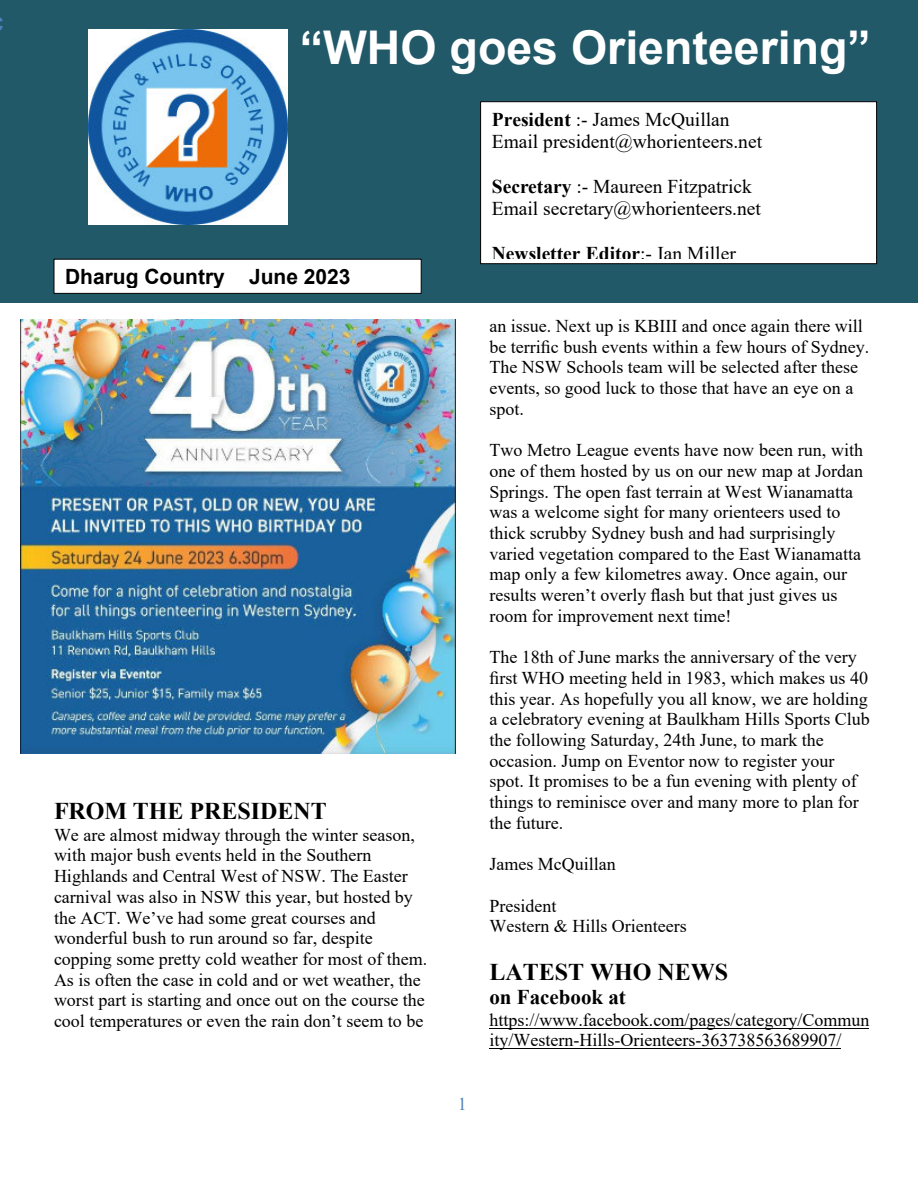
<style>
.page{position:relative;width:918px;height:1188px;background:#fff}
.page>*{position:absolute;margin:0;border:0;box-sizing:border-box;transform-origin:0 0}
.t1{font:700 46.5px "Arial";color:#fff}
.t2{font:700 24px "Times New Roman";color:#000}
.t3{font:700 21px "Arial";color:#000}
.t4{font:700 21px "Times New Roman";color:#000}
.t5{font:19.5px/22.5px "Times New Roman";color:#000}
.t6{font:700 19.5px "Times New Roman";color:#000}
.t7{font:18px/20.7px "Times New Roman";color:#000}
.t8{font:18px "Times New Roman";color:#4f81bd}
.s1{font-weight:700}
.s2{font-weight:400}
</style>
<div class="page">
<hr style="left:489px;top:1028px;width:380px;height:1px;background:#000">
<hr style="left:489px;top:1048px;width:352px;height:1px;background:#000">
<div style="left:0;top:0;width:918px;height:303px;background:#215968"></div>
<div style="left:54px;top:259px;width:368px;height:35px;background:#fff;border:1px solid #000"></div>
<img style="left:88px;top:30px;width:200px;height:195px">
<img style="left:20px;top:320px;width:436px;height:433px">
<div style="left:480px;top:101px;width:397px;height:163px;background:#fff;border:1px solid #000"></div>
<h1 class="t1" style="left:300px;top:30px;width:572px">“WHO goes Orienteering”</h1>
<p class="t3" style="left:65px;top:269px;width:287px">Dharug Country June 2023</p>
<h2 class="t2" style="left:54px;top:803px;width:274px">FROM THE PRESIDENT</h2>
<p class="t7" style="left:54px;top:826px;width:375px">We are almost midway through the winter season, with major bush events held in the Southern Highlands and Central West of NSW. The Easter carnival was also in NSW this year, but hosted by the ACT. We’ve had some great courses and wonderful bush to run around so far, despite copping some pretty cold weather for most of them.<br>As is often the case in cold and or wet weather, the worst part is starting and once out on the course the cool temperatures or even the rain don’t seem to be</p>
<p class="t8" style="left:458px;top:1097px;width:10px">1</p>
<p class="t5" style="left:492px;top:110px;width:272px"><span class="s1">President</span> :- James McQuillan<br>Email president@whorienteers.net</p>
<p class="t5" style="left:492px;top:177px;width:271px"><span class="s1">Secretary</span> :- Maureen Fitzpatrick<br>Email secretary@whorienteers.net</p>
<p class="t6" style="left:492px;top:247px;width:246px">Newsletter Editor<span class="s2">: Ian Miller</span></p>
<p class="t5" style="left:646px;top:244px;width:8px">-</p>
<p class="t7" style="left:489px;top:317px;width:381px">an issue. Next up is KBIII and once again there will be terrific bush events within a few hours of Sydney.<br>The NSW Schools team will be selected after these events, so good luck to those that have an eye on a spot.</p>
<p class="t7" style="left:489px;top:441px;width:375px">Two Metro League events have now been run, with one of them hosted by us on our new map at Jordan Springs. The open fast terrain at West Wianamatta was a welcome sight for many orienteers used to thick scrubby Sydney bush and had surprisingly varied vegetation compared to the East Wianamatta map only a few kilometres away. Once again, our results weren’t overly flash but that just gives us room for improvement next time!</p>
<p class="t7" style="left:489px;top:649px;width:382px">The 18th of June marks the anniversary of the very first WHO meeting held in 1983, which makes us 40 this year. As hopefully you all know, we are holding a celebratory evening at Baulkham Hills Sports Club the following Saturday, 24th June, to mark the occasion. Jump on Eventor now to register your spot. It promises to be a fun evening with plenty of things to reminisce over and many more to plan for the future.</p>
<p class="t7" style="left:489px;top:856px;width:128px">James McQuillan</p>
<p class="t7" style="left:489px;top:897px;width:199px">President<br>Western &amp; Hills Orienteers</p>
<h2 class="t2" style="left:489px;top:963px;width:240px">LATEST WHO NEWS</h2>
<p class="t4" style="left:489px;top:990px;width:138px">on Facebook at</p>
<p class="t7" style="left:489px;top:1011px;width:381px">https://www.facebook.com/pages/category/Commun ity/Western-Hills-Orienteers-363738563689907/</p>
</div>
